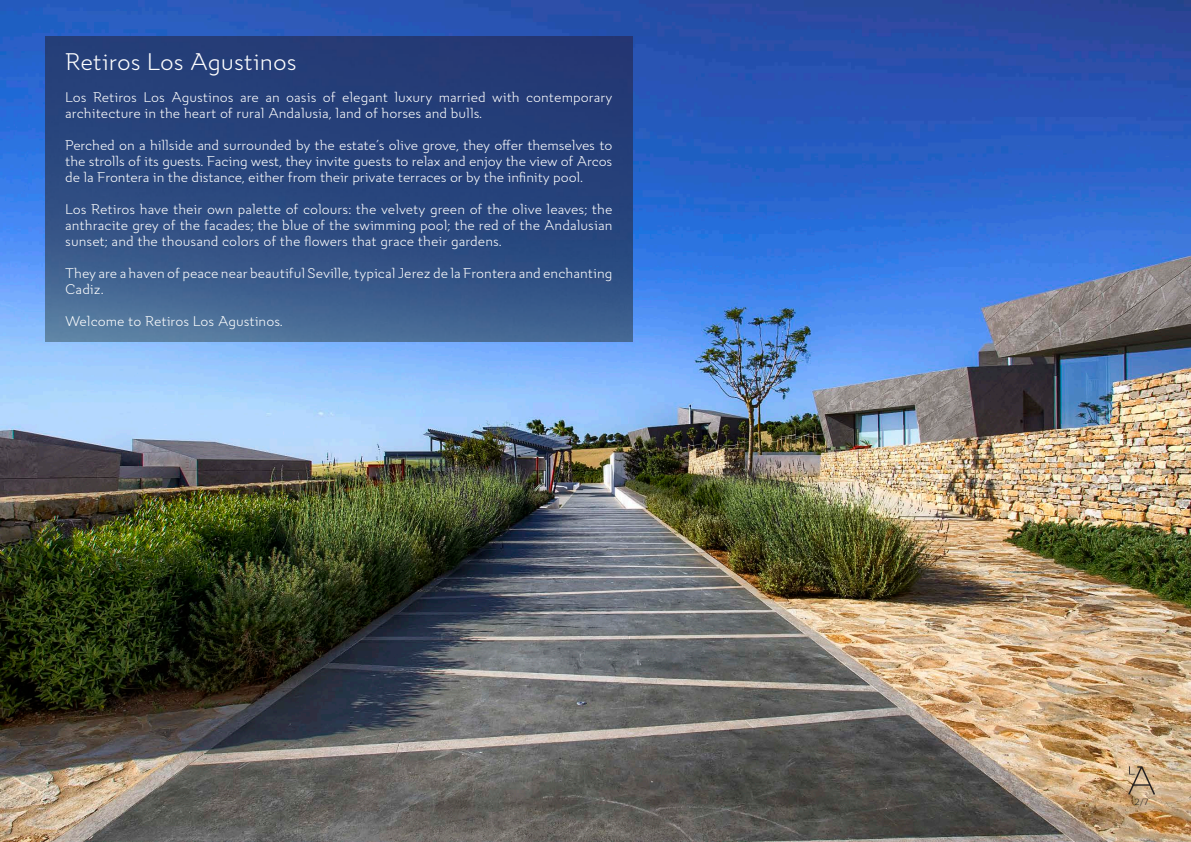
<style>
.page{position:relative;width:1191px;height:842px;background:#fff}
.page>*{position:absolute;margin:0;border:0;box-sizing:border-box;transform-origin:0 0}
.t1{font:300 24px "Quiza Pro";color:#fff}
.t2{font:300 14px/16px "Quiza Pro";color:#fff}
.t3{font:300 9px "Quiza Pro";color:#231f20}
</style>
<div class="page">
<img style="left:0;top:0;width:1191px;height:842px">
<img style="left:45px;top:36px;width:587px;height:305px">
<svg style="left:1128px;top:766px;width:27px;height:29px"></svg>
<h1 class="t1" style="left:65px;top:47px;width:233px">Retiros Los Agustinos</h1>
<p class="t2" style="left:65px;top:89px;width:549px">Los Retiros Los Agustinos are an oasis of elegant luxury married with contemporary architecture in the heart of rural Andalusia, land of horses and bulls.</p>
<p class="t2" style="left:65px;top:137px;width:549px;text-align:justify">Perched on a hillside and surrounded by the estate’s olive grove, they offer themselves to the strolls of its guests. Facing west, they invite guests to relax and enjoy the view of Arcos de la Frontera in the distance, either from their private terraces or by the infinity pool.</p>
<p class="t2" style="left:65px;top:201px;width:549px;text-align:justify">Los Retiros have their own palette of colours: the velvety green of the olive leaves; the anthracite grey of the facades; the blue of the swimming pool; the red of the Andalusian sunset; and the thousand colors of the flowers that grace their gardens.</p>
<p class="t2" style="left:65px;top:265px;width:549px">They are a haven of peace near beautiful Seville, typical Jerez de la Frontera and enchanting<br>Cadiz.</p>
<p class="t2" style="left:65px;top:313px;width:219px">Welcome to Retiros Los Agustinos.</p>
<p class="t3" style="left:1134px;top:797px;width:16px">2/7</p>
</div>
